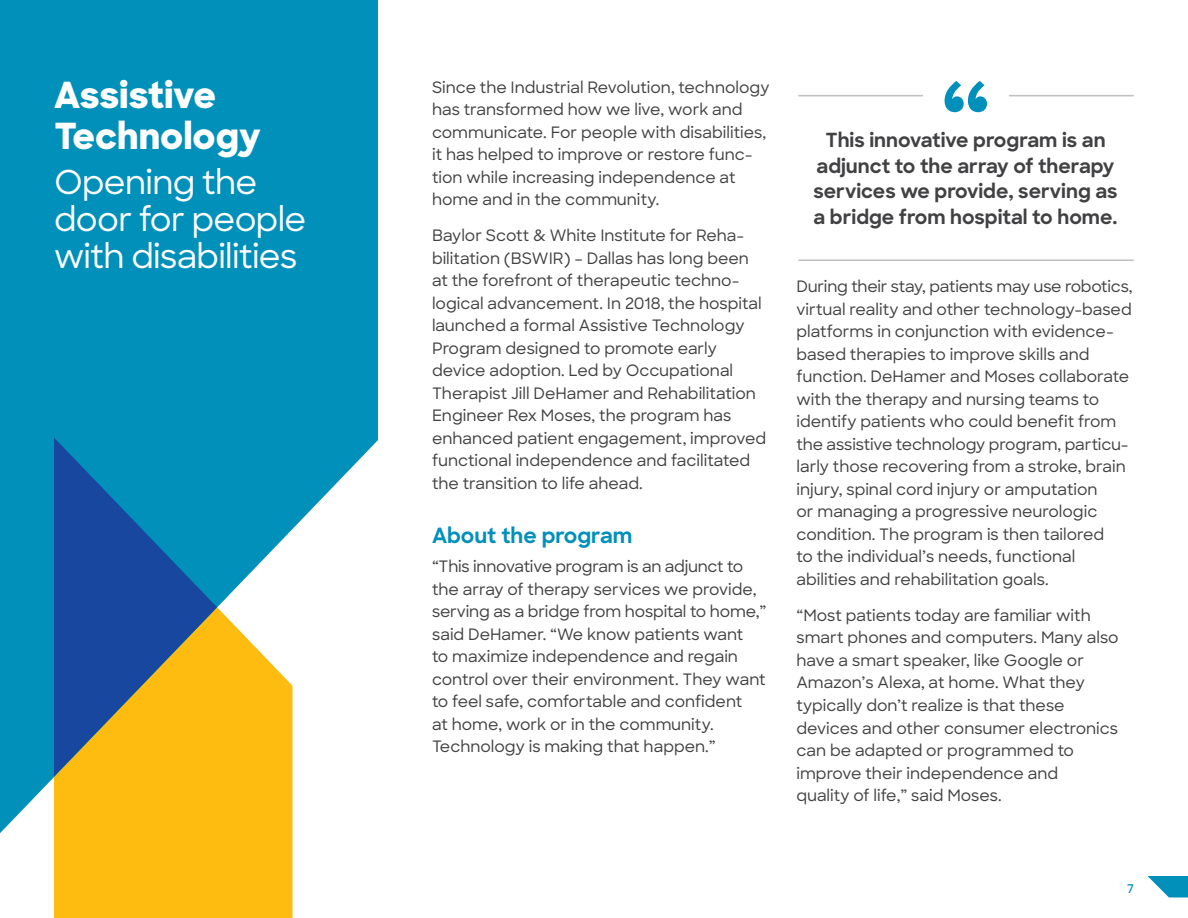
<style>
.page{position:relative;width:1188px;height:918px;background:#fff}
.page>*{position:absolute;margin:0;border:0;box-sizing:border-box;transform-origin:0 0}
.t1{font:800 36px/40.5px "Sharp Sans";color:#fff}
.t2{font:500 33px/37.5px "Sharp Sans";letter-spacing:-.02em;color:#fff}
.t3{font:700 21px "Sharp Sans";color:#0090ba}
.t4{font:700 19.5px/25.5px "Sharp Sans";color:#414042;text-align:center}
.t5{font:500 15.75px/22.5px "Sharp Sans";color:#414042}
.t6{font:600 12px "Sharp Sans";color:#0090ba}
</style>
<div class="page">
<svg style="left:1148px;top:876px;width:40px;height:21px"></svg>
<hr style="left:798px;top:260px;width:336px;height:1px;background:#bcbec0">
<hr style="left:798px;top:95px;width:336px;height:1px;background:#bcbec0">
<div style="left:923px;top:86px;width:85px;height:27px;background:#fff"></div>
<svg style="left:945px;top:81px;width:42px;height:31px"></svg>
<div style="left:54px;top:833px;width:238px;height:85px;background:#febc11"></div>
<svg style="left:0;top:0;width:378px;height:833px;background:#3ba3b4"></svg>
<svg style="left:54px;top:438px;width:163px;height:339px;background:#4a7681"></svg>
<h1 class="t1" style="left:54px;top:73px;width:208px">Assistive<br>Technology</h1>
<h2 class="t2" style="left:54px;top:161px;width:254px">Opening the door for people with disabilities</h2>
<p class="t5" style="left:432px;top:75px;width:339px">Since the Industrial Revolution, technology has transformed how we live, work and communicate. For people with disabilities, it has helped to improve or restore func&shy;tion while increasing independence at home and in the community.</p>
<p class="t5" style="left:432px;top:224px;width:336px">Baylor Scott &amp; White Institute for Reha&shy;bilitation (BSWIR) – Dallas has long been at the forefront of therapeutic techno&shy;logical advancement. In 2018, the hospital launched a formal Assistive Technology Program designed to promote early device adoption. Led by Occupational Therapist Jill DeHamer and Rehabilitation Engineer Rex Moses, the program has enhanced patient engagement, improved functional independence and facilitated the transition to life ahead.</p>
<h3 class="t3" style="left:432px;top:520px;width:202px">About the program</h3>
<p class="t5" style="left:432px;top:554px;width:336px">“This innovative program is an adjunct to the array of therapy services we provide, serving as a bridge from hospital to home,” said DeHamer. “We know patients want<br>to maximize independence and regain control over their environment. They want to feel safe, comfortable and confident<br>at home, work or in the community.<br>Technology is making that happen.”</p>
<p class="t4" style="left:813px;top:127px;width:306px">This innovative program is an adjunct to the array of therapy services we provide, serving as a bridge from hospital to home.</p>
<p class="t5" style="left:797px;top:275px;width:338px">During their stay, patients may use robotics, virtual reality and other technology-based platforms in conjunction with evidence&shy;based therapies to improve skills and function. DeHamer and Moses collaborate with the therapy and nursing teams to identify patients who could benefit from the assistive technology program, particu&shy;larly those recovering from a stroke, brain injury, spinal cord injury or amputation<br>or managing a progressive neurologic condition. The program is then tailored<br>to the individual’s needs, functional abilities and rehabilitation goals.</p>
<p class="t5" style="left:797px;top:603px;width:324px">“Most patients today are familiar with smart phones and computers. Many also have a smart speaker, like Google or Amazon’s Alexa, at home. What they typically don’t realize is that these devices and other consumer electronics can be adapted or programmed to improve their independence and<br>quality of life,” said Moses.</p>
<p class="t6" style="left:1127px;top:880px;width:8px">7</p>
</div>
